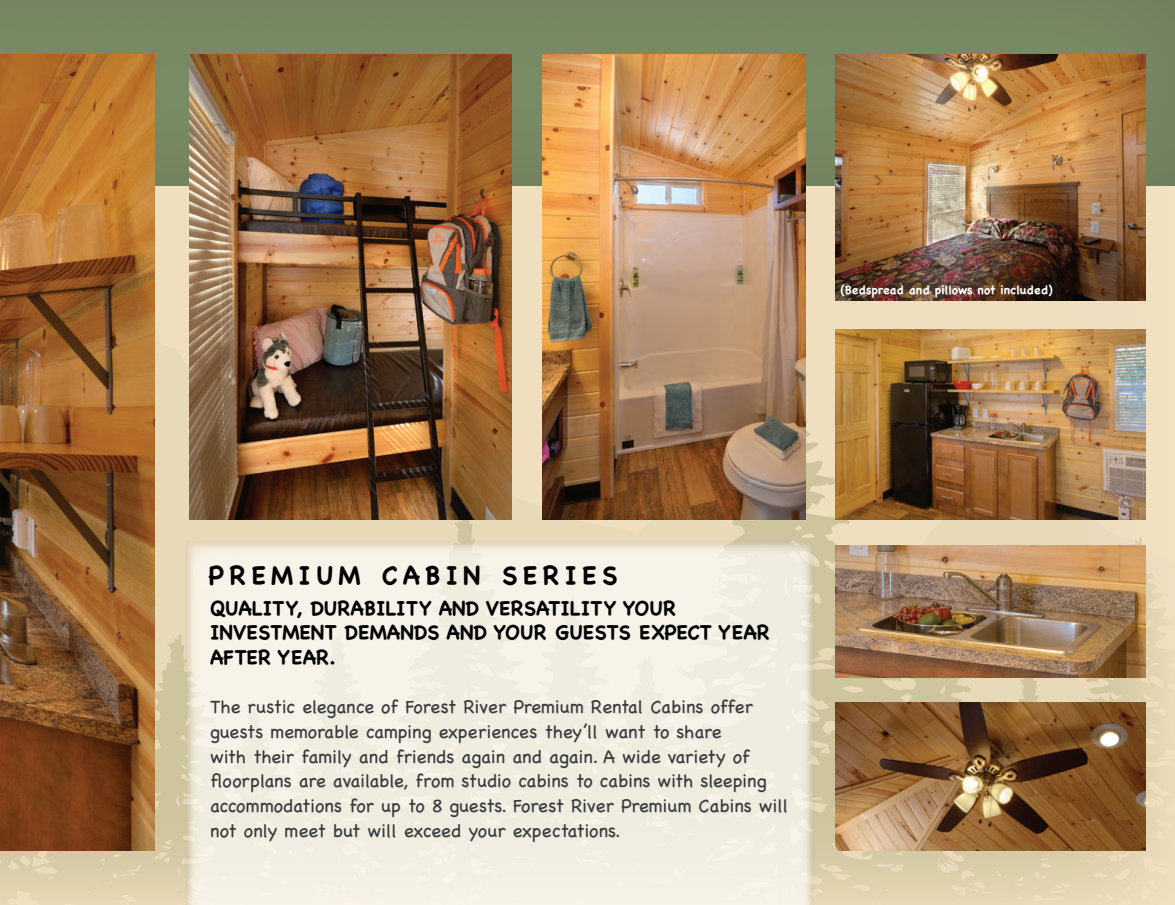
<style>
.page{position:relative;width:1175px;height:905px;background:#fff}
.page>*{position:absolute;margin:0;border:0;box-sizing:border-box;transform-origin:0 0}
.t1{font:700 25.95px "Chalkboard";letter-spacing:.2em;color:#000}
.t2{font:700 20.1px/24.8px "Chalkboard";color:#000}
.t3{font:18.45px/24.8px "Chalkboard";color:#393939}
.t4{font:700 12px "Chalkboard";color:#fff}
</style>
<div class="page">
<div style="left:0;top:0;width:1174px;height:904px;background:#000;opacity:.75"></div>
<div style="left:0;top:0;width:1174px;height:188px;background:#778863"></div>
<div style="left:182px;top:537px;width:634px;height:367px;background:#000;opacity:.75"></div>
<img style="left:189px;top:54px;width:322px;height:465px">
<img style="left:0;top:54px;width:155px;height:796px">
<div style="left:210px;top:600px;width:577px;height:242px;background:#d8d8d8;opacity:.75"></div>
<img style="left:542px;top:54px;width:263px;height:465px">
<img style="left:835px;top:329px;width:310px;height:190px">
<img style="left:835px;top:702px;width:310px;height:148px">
<img style="left:835px;top:54px;width:310px;height:247px">
<img style="left:835px;top:545px;width:310px;height:132px">
<p class="t4" style="left:840px;top:283px;width:214px">(Bedspread and pillows not included)</p>
<h1 class="t1" style="left:209px;top:560px;width:410px">PREMIUM CABIN SERIES</h1>
<p class="t2" style="left:210px;top:595px;width:561px">QUALITY, DURABILITY AND VERSATILITY YOUR<br>INVESTMENT DEMANDS AND YOUR GUESTS EXPECT YEAR<br>AFTER YEAR.</p>
<p class="t3" style="left:210px;top:694px;width:580px">The rustic elegance of Forest River Premium Rental Cabins offer guests memorable camping experiences they’ll want to share<br>with their family and friends again and again. A wide variety of floorplans are available, from studio cabins to cabins with sleeping accommodations for up to 8 guests. Forest River Premium Cabins will not only meet but will exceed your expectations.</p>
</div>
